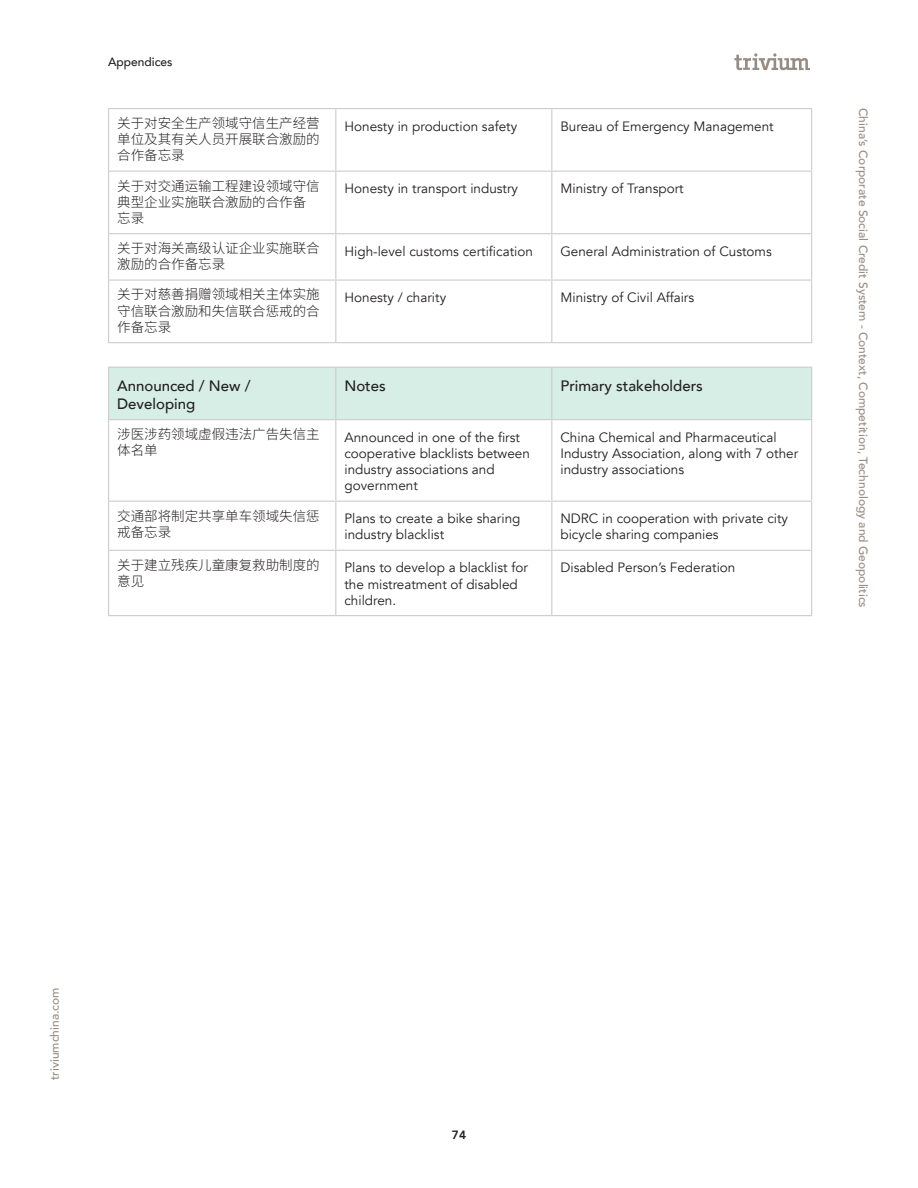
<style>
.page{position:relative;width:918px;height:1188px;background:#fff}
.page>*{position:absolute;margin:0;border:0;box-sizing:border-box;transform-origin:0 0}
.t1{font:500 15px/18px "Avenir";color:#231f20}
.t2{font:13.5px/16.2px "Avenir";color:#231f20}
.t3{font:300 13.5px/16.2px "Source Han Sans SC";color:#231f20}
.t4{font:500 12px "Avenir";color:#988d83}
.t5{font:500 12px "Avenir";color:#231f20}
.t6{font:800 12px "Avenir";color:#231f20}
</style>
<div class="page">
<svg style="left:734px;top:53px;width:76px;height:17px"></svg>
<hr style="left:108px;top:108px;width:228px;height:1px;background:#ccc">
<hr style="left:336px;top:108px;width:216px;height:1px;background:#ccc">
<hr style="left:552px;top:108px;width:260px;height:1px;background:#ccc">
<hr style="left:108px;top:171px;width:228px;height:1px;background:#ccc">
<hr style="left:336px;top:171px;width:216px;height:1px;background:#ccc">
<hr style="left:552px;top:171px;width:260px;height:1px;background:#ccc">
<hr style="left:108px;top:233px;width:228px;height:1px;background:#ccc">
<hr style="left:336px;top:233px;width:216px;height:1px;background:#ccc">
<hr style="left:552px;top:233px;width:260px;height:1px;background:#ccc">
<hr style="left:108px;top:280px;width:228px;height:1px;background:#ccc">
<hr style="left:336px;top:280px;width:216px;height:1px;background:#ccc">
<hr style="left:552px;top:280px;width:260px;height:1px;background:#ccc">
<hr style="left:108px;top:342px;width:228px;height:1px;background:#ccc">
<hr style="left:336px;top:342px;width:216px;height:1px;background:#ccc">
<hr style="left:552px;top:342px;width:260px;height:1px;background:#ccc">
<hr style="left:108px;top:109px;width:1px;height:62px;background:#ccc">
<hr style="left:108px;top:172px;width:1px;height:61px;background:#ccc">
<hr style="left:108px;top:234px;width:1px;height:46px;background:#ccc">
<hr style="left:108px;top:281px;width:1px;height:61px;background:#ccc">
<hr style="left:335px;top:109px;width:1px;height:62px;background:#ccc">
<hr style="left:551px;top:109px;width:1px;height:62px;background:#ccc">
<hr style="left:811px;top:109px;width:1px;height:62px;background:#ccc">
<hr style="left:335px;top:172px;width:1px;height:61px;background:#ccc">
<hr style="left:551px;top:172px;width:1px;height:61px;background:#ccc">
<hr style="left:811px;top:172px;width:1px;height:61px;background:#ccc">
<hr style="left:335px;top:234px;width:1px;height:46px;background:#ccc">
<hr style="left:551px;top:234px;width:1px;height:46px;background:#ccc">
<hr style="left:811px;top:234px;width:1px;height:46px;background:#ccc">
<hr style="left:335px;top:281px;width:1px;height:61px;background:#ccc">
<hr style="left:551px;top:281px;width:1px;height:61px;background:#ccc">
<hr style="left:811px;top:281px;width:1px;height:61px;background:#ccc">
<div style="left:109px;top:368px;width:702px;height:51px;background:#d7eee7"></div>
<hr style="left:108px;top:367px;width:228px;height:1px;background:#ccc">
<hr style="left:336px;top:367px;width:216px;height:1px;background:#ccc">
<hr style="left:552px;top:367px;width:260px;height:1px;background:#ccc">
<hr style="left:108px;top:419px;width:228px;height:1px;background:#ccc">
<hr style="left:336px;top:419px;width:216px;height:1px;background:#ccc">
<hr style="left:552px;top:419px;width:260px;height:1px;background:#ccc">
<hr style="left:108px;top:501px;width:228px;height:1px;background:#ccc">
<hr style="left:336px;top:501px;width:216px;height:1px;background:#ccc">
<hr style="left:552px;top:501px;width:260px;height:1px;background:#ccc">
<hr style="left:108px;top:550px;width:228px;height:1px;background:#ccc">
<hr style="left:336px;top:550px;width:216px;height:1px;background:#ccc">
<hr style="left:552px;top:550px;width:260px;height:1px;background:#ccc">
<hr style="left:108px;top:615px;width:228px;height:1px;background:#ccc">
<hr style="left:336px;top:615px;width:216px;height:1px;background:#ccc">
<hr style="left:552px;top:615px;width:260px;height:1px;background:#ccc">
<hr style="left:108px;top:368px;width:1px;height:51px;background:#ccc">
<hr style="left:108px;top:420px;width:1px;height:81px;background:#ccc">
<hr style="left:108px;top:502px;width:1px;height:48px;background:#ccc">
<hr style="left:108px;top:551px;width:1px;height:64px;background:#ccc">
<hr style="left:335px;top:368px;width:1px;height:51px;background:#ccc">
<hr style="left:551px;top:368px;width:1px;height:51px;background:#ccc">
<hr style="left:811px;top:368px;width:1px;height:51px;background:#ccc">
<hr style="left:335px;top:420px;width:1px;height:81px;background:#ccc">
<hr style="left:551px;top:420px;width:1px;height:81px;background:#ccc">
<hr style="left:811px;top:420px;width:1px;height:81px;background:#ccc">
<hr style="left:335px;top:502px;width:1px;height:48px;background:#ccc">
<hr style="left:551px;top:502px;width:1px;height:48px;background:#ccc">
<hr style="left:811px;top:502px;width:1px;height:48px;background:#ccc">
<hr style="left:335px;top:551px;width:1px;height:64px;background:#ccc">
<hr style="left:551px;top:551px;width:1px;height:64px;background:#ccc">
<hr style="left:811px;top:551px;width:1px;height:64px;background:#ccc">
<p class="t5" style="left:108px;top:51px;width:66px">Appendices</p>
<p class="t3" style="left:117px;top:115px;width:204px;text-align:justify">关于对安全生产领域守信生产经营单位及其有关人员开展联合激励的合作备忘录</p>
<p class="t2" style="left:344px;top:118px;width:174px">Honesty in production safety</p>
<p class="t2" style="left:560px;top:118px;width:215px">Bureau of Emergency Management</p>
<p class="t3" style="left:117px;top:178px;width:204px">关于对交通运输工程建设领域守信典型企业实施联合激励的合作备忘录</p>
<p class="t2" style="left:344px;top:181px;width:175px">Honesty in transport industry</p>
<p class="t2" style="left:560px;top:181px;width:125px">Ministry of Transport</p>
<p class="t3" style="left:117px;top:240px;width:204px">关于对海关高级认证企业实施联合激励的合作备忘录</p>
<p class="t2" style="left:344px;top:243px;width:190px">High-level customs certification</p>
<p class="t2" style="left:560px;top:243px;width:213px">General Administration of Customs</p>
<p class="t3" style="left:117px;top:287px;width:204px;text-align:justify">关于对慈善捐赠领域相关主体实施守信联合激励和失信联合惩戒的合作备忘录</p>
<p class="t2" style="left:344px;top:290px;width:103px">Honesty / charity</p>
<p class="t2" style="left:560px;top:290px;width:135px">Ministry of Civil Affairs</p>
<p class="t1" style="left:117px;top:376px;width:135px">Announced / New /<br>Developing</p>
<p class="t1" style="left:344px;top:376px;width:43px">Notes</p>
<p class="t1" style="left:560px;top:376px;width:144px">Primary stakeholders</p>
<p class="t3" style="left:117px;top:426px;width:204px">涉医涉药领域虚假违法广告失信主体名单</p>
<p class="t2" style="left:344px;top:429px;width:187px">Announced in one of the first cooperative blacklists between industry associations and government</p>
<p class="t2" style="left:560px;top:429px;width:239px">China Chemical and Pharmaceutical<br>Industry Association, along with 7 other industry associations</p>
<p class="t3" style="left:117px;top:508px;width:204px">交通部将制定共享单车领域失信惩戒备忘录</p>
<p class="t2" style="left:344px;top:511px;width:177px">Plans to create a bike sharing industry blacklist</p>
<p class="t2" style="left:560px;top:511px;width:229px">NDRC in cooperation with private city bicycle sharing companies</p>
<p class="t3" style="left:117px;top:557px;width:204px">关于建立残疾儿童康复救助制度的意见</p>
<p class="t2" style="left:344px;top:560px;width:185px">Plans to develop a blacklist for the mistreatment of disabled children.</p>
<p class="t2" style="left:560px;top:560px;width:176px">Disabled Person’s Federation</p>
<p class="t4" style="left:874px;top:108px;width:501px;rotate:90deg">China’s Corporate Social Credit System - Context, Competition, Technology and Geopolitics</p>
<p class="t4" style="left:44px;top:1080px;width:94px;rotate:-90deg">triviumchina.com</p>
<p class="t6" style="left:452px;top:1125px;width:16px">74</p>
</div>
